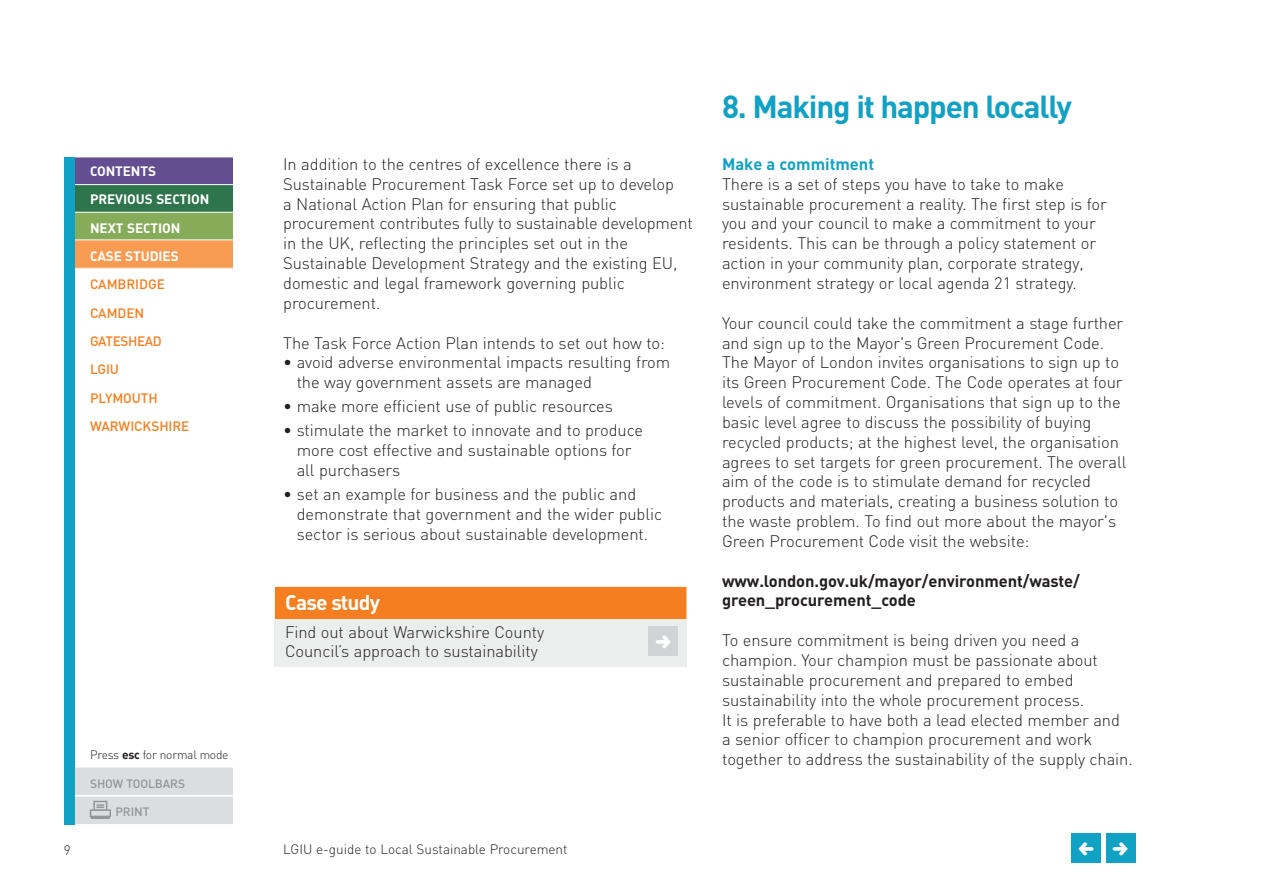
<style>
.page{position:relative;width:1263px;height:893px;background:#fff}
.page>*{position:absolute;margin:0;border:0;box-sizing:border-box;transform-origin:0 0}
.t1{font:700 31.5px "DIN";letter-spacing:-.04em;color:#10a1c4}
.t2{font:700 21px "DIN";letter-spacing:-.04em;color:#fff}
.t3{font:300 16.5px/19.8px "DIN";letter-spacing:-.005em;color:#231f20}
.t4{font:700 16.5px/19.8px "DIN";letter-spacing:-.005em;color:#231f20}
.t5{font:700 16.5px "DIN";color:#10a1c4}
.t6{font:500 13.5px/28.3px "DIN";letter-spacing:-.005em;color:#f57e20}
.t7{font:700 13.5px/28.3px "DIN";letter-spacing:-.005em;color:#fff}
.t8{font:300 13.5px "DIN";color:#231f20}
.t9{font:300 12px "DIN";letter-spacing:-.02em;color:#231f20}
.t10{font:500 12px "DIN";letter-spacing:-.005em;color:#939598}
.s1{font-weight:700}
</style>
<div class="page">
<div style="left:1071px;top:833px;width:30px;height:30px;background:#10a1c4"></div>
<div style="left:1106px;top:833px;width:29px;height:30px;background:#10a1c4"></div>
<div style="left:274px;top:588px;width:413px;height:79px;background:#eceded"></div>
<div style="left:274px;top:586px;width:413px;height:34px;background:#f57e20"></div>
<div style="left:274px;top:586px;width:413px;height:34px;border:1px solid #fff"></div>
<div style="left:648px;top:626px;width:30px;height:30px;background:#d1d3d4"></div>
<div style="left:64px;top:767px;width:169px;height:28px;background:#dcddde"></div>
<div style="left:64px;top:767px;width:170px;height:29px;border:1px solid #fff"></div>
<div style="left:64px;top:796px;width:169px;height:29px;background:#dcddde"></div>
<div style="left:64px;top:796px;width:170px;height:29px;border:1px solid #fff"></div>
<div style="left:64px;top:157px;width:169px;height:28px;background:#634e91"></div>
<div style="left:64px;top:185px;width:169px;height:28px;background:#2e744c"></div>
<div style="left:64px;top:184px;width:170px;height:29px;border:1px solid #fff"></div>
<div style="left:64px;top:212px;width:169px;height:29px;background:#86ac5a"></div>
<div style="left:64px;top:212px;width:170px;height:29px;border:1px solid #fff"></div>
<div style="left:64px;top:240px;width:169px;height:28px;background:#f89b53"></div>
<div style="left:64px;top:239px;width:170px;height:30px;border:1px solid #fff"></div>
<div style="left:65px;top:157px;width:10px;height:668px;background:#10a1c4"></div>
<svg style="left:89px;top:800px;width:22px;height:19px"></svg>
<p class="t7" style="left:90px;top:158px;width:121px">CONTENTS<br>PREVIOUS SECTION<br>NEXT SECTION<br>CASE STUDIES</p>
<p class="t6" style="left:90px;top:272px;width:101px">CAMBRIDGE<br>CAMDEN<br>GATESHEAD<br>LGIU<br>PLYMOUTH<br>WARWICKSHIRE</p>
<p class="t9" style="left:90px;top:751px;width:140px">Press <span class="s1">esc</span> for normal mode</p>
<p class="t10" style="left:90px;top:779px;width:97px">SHOW TOOLBARS</p>
<p class="t10" style="left:115px;top:808px;width:36px">PRINT</p>
<p class="t3" style="left:283px;top:156px;width:411px">In addition to the centres of excellence there is a Sustainable Procurement Task Force set up to develop<br>a National Action Plan for ensuring that public procurement contributes fully to sustainable development in the UK, reflecting the principles set out in the Sustainable Development Strategy and the existing EU, domestic and legal framework governing public procurement.</p>
<p class="t3" style="left:283px;top:335px;width:383px">The Task Force Action Plan intends to set out how to:</p>
<p class="t3" style="left:297px;top:354px;width:375px;text-indent:-14px">• avoid adverse environmental impacts resulting from the way government assets are managed</p>
<p class="t3" style="left:283px;top:398px;width:331px">• make more efficient use of public resources</p>
<p class="t3" style="left:297px;top:422px;width:348px;text-indent:-14px">• stimulate the market to innovate and to produce more cost effective and sustainable options for all purchasers</p>
<p class="t3" style="left:297px;top:486px;width:367px;text-indent:-14px">• set an example for business and the public and demonstrate that government and the wider public sector is serious about sustainable development.</p>
<p class="t2" style="left:285px;top:595px;width:97px">Case study</p>
<p class="t3" style="left:285px;top:624px;width:261px">Find out about Warwickshire County<br>Council’s approach to sustainability</p>
<p class="t8" style="left:64px;top:845px;width:8px">9</p>
<p class="t8" style="left:283px;top:845px;width:286px">LGIU e-guide to Local Sustainable Procurement</p>
<h1 class="t1" style="left:722px;top:95px;width:351px">8. Making it happen locally</h1>
<p class="t5" style="left:722px;top:158px;width:154px">Make a commitment</p>
<p class="t3" style="left:722px;top:176px;width:386px">There is a set of steps you have to take to make sustainable procurement a reality. The first step is for you and your council to make a commitment to your residents. This can be through a policy statement or action in your community plan, corporate strategy, environment strategy or local agenda 21 strategy.</p>
<p class="t3" style="left:722px;top:315px;width:406px">Your council could take the commitment a stage further and sign up to the Mayor's Green Procurement Code.<br>The Mayor of London invites organisations to sign up to its Green Procurement Code. The Code operates at four levels of commitment. Organisations that sign up to the basic level agree to discuss the possibility of buying recycled products; at the highest level, the organisation agrees to set targets for green procurement. The overall aim of the code is to stimulate demand for recycled products and materials, creating a business solution to the waste problem. To find out more about the mayor's Green Procurement Code visit the website:</p>
<p class="t4" style="left:722px;top:573px;width:359px">www.london.gov.uk/mayor/environment/waste/ green_procurement_code</p>
<p class="t3" style="left:722px;top:632px;width:412px">To ensure commitment is being driven you need a champion. Your champion must be passionate about sustainable procurement and prepared to embed sustainability into the whole procurement process.<br>It is preferable to have both a lead elected member and a senior officer to champion procurement and work together to address the sustainability of the supply chain.</p>
</div>
